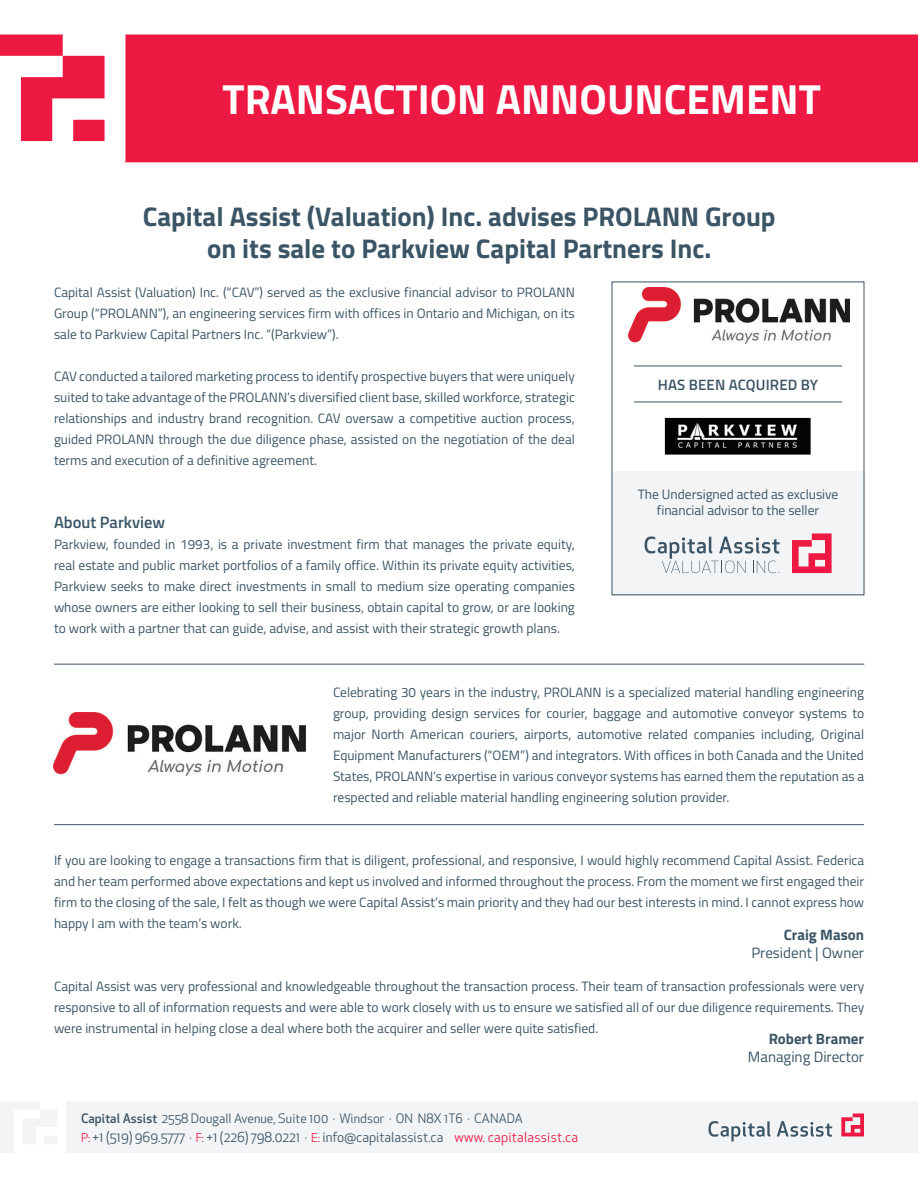
<style>
.page{position:relative;width:918px;height:1188px;background:#fff}
.page>*{position:absolute;margin:0;border:0;box-sizing:border-box;transform-origin:0 0}
.t1{font:700 42.15px "Titillium";color:#fff}
.t2{font:700 27px/32.4px "Titillium";color:#3b5566;text-align:center}
.t3{font:600 16.5px "Titillium";color:#3b5566}
.t4{font:15px "Titillium";color:#3b5566}
.t5{font:700 15px "Titillium";color:#3b5566}
.t6{font:600 15px "Titillium";letter-spacing:.01em;color:#3b5566}
.t7{font:13.5px/21px "Titillium";color:#3b5566;text-align:justify}
.t8{font:13.5px "Apex New";color:#3b5566}
.t9{font:12.75px "Apex New";letter-spacing:.005em;color:#3b5566}
.s1{font-weight:500}
.s2{font-size:12px;color:#ed1943}
.s3{font-size:12.75px}
.s4{color:#ed1943}
</style>
<div class="page">
<div style="left:125px;top:35px;width:793px;height:127px;background:#ed1943"></div>
<div style="left:0;top:1101px;width:918px;height:52px;background:#f2f4f6"></div>
<svg style="left:14px;top:1101px;width:52px;height:52px"></svg>
<img style="left:54px;top:713px;width:252px;height:63px">
<hr style="left:54px;top:664px;width:810px;height:1px;background:#3b5566">
<hr style="left:54px;top:824px;width:810px;height:1px;background:#3b5566">
<div style="left:612px;top:471px;width:252px;height:124px;background:#f2f4f6"></div>
<img style="left:628px;top:288px;width:221px;height:55px">
<svg style="left:792px;top:533px;width:40px;height:40px"></svg>
<svg style="left:645px;top:537px;width:135px;height:36px"></svg>
<hr style="left:634px;top:366px;width:208px;height:1px;background:#3b5566">
<hr style="left:634px;top:402px;width:208px;height:1px;background:#3b5566">
<svg style="left:841px;top:1113px;width:23px;height:23px"></svg>
<svg style="left:708px;top:1121px;width:62px;height:21px"></svg>
<svg style="left:777px;top:1121px;width:55px;height:16px"></svg>
<svg style="left:0;top:35px;width:105px;height:106px"></svg>
<img style="left:664px;top:417px;width:147px;height:38px">
<p class="t1" style="left:223px;top:67px;width:600px">TRANSACTION ANNOUNCEMENT</p>
<p class="t2" style="left:143px;top:199px;width:634px">Capital Assist (Valuation) Inc. advises PROLANN Group on its sale to Parkview Capital Partners Inc.</p>
<p class="t7" style="left:54px;top:282px;width:522px">Capital Assist (Valuation) Inc. (“CAV”) served as the exclusive financial advisor to PROLANN Group (“PROLANN”), an engineering services firm with offices in Ontario and Michigan, on its sale to Parkview Capital Partners Inc. “(Parkview”).</p>
<p class="t7" style="left:54px;top:366px;width:522px">CAV conducted a tailored marketing process to identify prospective buyers that were uniquely suited to take advantage of the PROLANN’s diversified client base, skilled workforce, strategic relationships and industry brand recognition. CAV oversaw a competitive auction process, guided PROLANN through the due diligence phase, assisted on the negotiation of the deal terms and execution of a definitive agreement.</p>
<p class="t3" style="left:54px;top:510px;width:113px">About Parkview</p>
<p class="t7" style="left:54px;top:534px;width:522px">Parkview, founded in 1993, is a private investment firm that manages the private equity, real estate and public market portfolios of a family office. Within its private equity activities, Parkview seeks to make direct investments in small to medium size operating companies whose owners are either looking to sell their business, obtain capital to grow, or are looking to work with a partner that can guide, advise, and assist with their strategic growth plans.</p>
<p class="t6" style="left:658px;top:373px;width:162px">HAS BEEN ACQUIRED BY</p>
<p class="t7" style="left:638px;top:486px;width:202px;line-height:16.2px;text-align:center">The Undersigned acted as exclusive financial advisor to the seller</p>
<p class="t7" style="left:333px;top:681px;width:533px">Celebrating 30 years in the industry, PROLANN is a specialized material handling engineering group, providing design services for courier, baggage and automotive conveyor systems to major North American couriers, airports, automotive related companies including, Original Equipment Manufacturers (“OEM”) and integrators. With offices in both Canada and the United States, PROLANN’s expertise in various conveyor systems has earned them the reputation as a respected and reliable material handling engineering solution provider.</p>
<p class="t7" style="left:54px;top:849px;width:812px">If you are looking to engage a transactions firm that is diligent, professional, and responsive, I would highly recommend Capital Assist. Federica and her team performed above expectations and kept us involved and informed throughout the process. From the moment we first engaged their firm to the closing of the sale, I felt as though we were Capital Assist’s main priority and they had our best interests in mind. I cannot express how happy I am with the team’s work.</p>
<p class="t5" style="left:784px;top:924px;width:82px">Craig Mason</p>
<p class="t4" style="left:751px;top:942px;width:114px">President | Owner</p>
<p class="t7" style="left:54px;top:975px;width:812px">Capital Assist was very professional and knowledgeable throughout the transaction process. Their team of transaction professionals were very responsive to all of information requests and were able to work closely with us to ensure we satisfied all of our due diligence requirements. They were instrumental in helping close a deal where both the acquirer and seller were quite satisfied.</p>
<p class="t5" style="left:769px;top:1027px;width:97px">Robert Bramer</p>
<p class="t4" style="left:748px;top:1046px;width:118px">Managing Director</p>
<p class="t9" style="left:81px;top:1110px;width:443px"><span class="s1">Capital Assist</span> 2558 Dougall Avenue, Suite 100 · Windsor · ON N8X 1T6 · CANADA</p>
<p class="t8" style="left:81px;top:1128px;width:499px"><span class="s2">P:</span> +1 (519) 969.5777 <span class="s3">·</span> <span class="s2">F:</span> +1 (226) 798.0221 <span class="s3">·</span> <span class="s2">E:</span> info@capitalassist.ca <span class="s4">www. capitalassist.ca</span></p>
</div>
